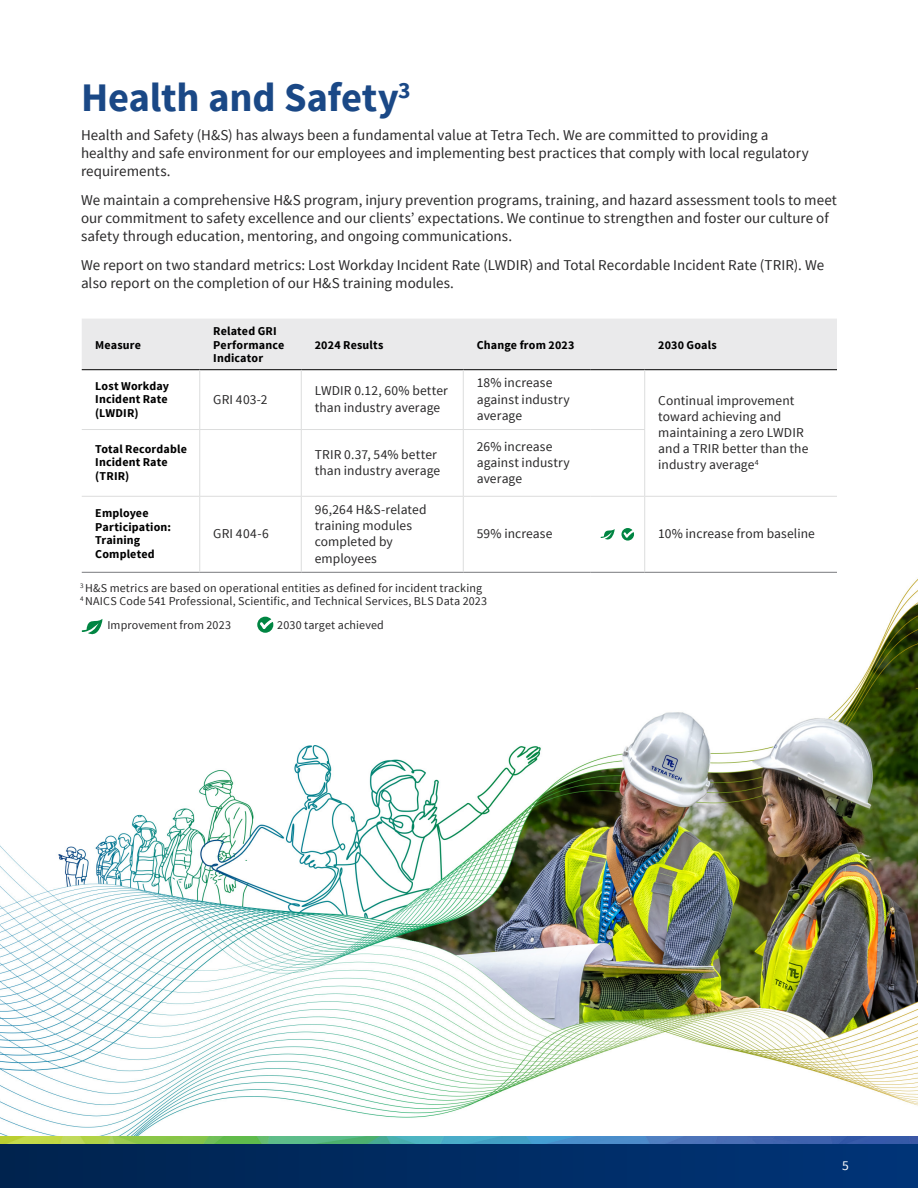
<style>
.page{position:relative;width:918px;height:1188px;background:#fff}
.page>*{position:absolute;margin:0;border:0;box-sizing:border-box;transform-origin:0 0}
.Main_Title{font:700 40.5px "Source Sans Pro";letter-spacing:-.005em;color:#1a4886}
.body2{font:15px/18px "Source Sans Pro";color:#292829}
.table_body{font:13.5px/16.2px "Source Sans Pro";letter-spacing:.005em;color:#292829}
.t1{font:13.5px "Source Sans Pro";color:#fff}
.table_titles{font:700 12px/13.5px "Source Sans Pro";letter-spacing:.015em;color:#000}
.footnote{font:12px "Source Sans Pro";letter-spacing:.01em;color:#292829}
.body{font:12px "Source Sans Pro";letter-spacing:.01em;color:#292829}
</style>
<div class="page">
<img style="left:0;top:579px;width:918px;height:566px">
<div style="left:0;top:1145px;width:918px;height:43px;background:linear-gradient(to right,#00234e,#003478)"></div>
<div style="left:82px;top:319px;width:755px;height:50px;background:#eaeaeb"></div>
<hr style="left:82px;top:369px;width:118px;height:1px;background:#000">
<hr style="left:200px;top:369px;width:101px;height:1px;background:#000">
<hr style="left:301px;top:369px;width:162px;height:1px;background:#000">
<hr style="left:463px;top:369px;width:128px;height:1px;background:#000">
<hr style="left:591px;top:369px;width:54px;height:1px;background:#000">
<hr style="left:645px;top:369px;width:192px;height:1px;background:#000">
<hr style="left:82px;top:572px;width:118px;height:1px;background:#797a7d">
<hr style="left:200px;top:572px;width:101px;height:1px;background:#797a7d">
<hr style="left:301px;top:572px;width:162px;height:1px;background:#797a7d">
<hr style="left:463px;top:572px;width:128px;height:1px;background:#797a7d">
<hr style="left:591px;top:572px;width:54px;height:1px;background:#797a7d">
<hr style="left:645px;top:572px;width:192px;height:1px;background:#797a7d">
<hr style="left:199px;top:370px;width:1px;height:59px;background:#dcdddd">
<hr style="left:301px;top:370px;width:1px;height:59px;background:#dcdddd">
<hr style="left:463px;top:370px;width:1px;height:59px;background:#dcdddd">
<hr style="left:644px;top:370px;width:1px;height:59px;background:#dcdddd">
<hr style="left:82px;top:429px;width:118px;height:1px;background:#dcdddd">
<hr style="left:199px;top:430px;width:1px;height:66px;background:#dcdddd">
<hr style="left:200px;top:429px;width:101px;height:1px;background:#dcdddd">
<hr style="left:301px;top:430px;width:1px;height:66px;background:#dcdddd">
<hr style="left:301px;top:429px;width:162px;height:1px;background:#dcdddd">
<hr style="left:463px;top:429px;width:128px;height:1px;background:#dcdddd">
<hr style="left:591px;top:429px;width:54px;height:1px;background:#dcdddd">
<hr style="left:463px;top:430px;width:1px;height:66px;background:#dcdddd">
<hr style="left:644px;top:430px;width:1px;height:66px;background:#dcdddd">
<hr style="left:82px;top:496px;width:118px;height:1px;background:#dcdddd">
<hr style="left:199px;top:497px;width:1px;height:75px;background:#dcdddd">
<hr style="left:200px;top:496px;width:101px;height:1px;background:#dcdddd">
<hr style="left:301px;top:497px;width:1px;height:75px;background:#dcdddd">
<hr style="left:301px;top:496px;width:162px;height:1px;background:#dcdddd">
<hr style="left:463px;top:496px;width:128px;height:1px;background:#dcdddd">
<hr style="left:591px;top:496px;width:54px;height:1px;background:#dcdddd">
<hr style="left:463px;top:497px;width:1px;height:75px;background:#dcdddd">
<hr style="left:644px;top:497px;width:1px;height:75px;background:#dcdddd">
<hr style="left:645px;top:496px;width:192px;height:1px;background:#dcdddd">
<svg style="left:600px;top:528px;width:34px;height:13px"></svg>
<svg style="left:82px;top:618px;width:21px;height:17px"></svg>
<svg style="left:257px;top:617px;width:16px;height:16px"></svg>
<p class="Main_Title" style="left:81px;top:72px;width:331px">Health and Safety<sup>3</sup></p>
<p class="body2" style="left:81px;top:126px;width:729px">Health and Safety (H&amp;S) has always been a fundamental value at Tetra Tech. We are committed to providing a healthy and safe environment for our employees and implementing best practices that comply with local regulatory requirements.</p>
<p class="body2" style="left:81px;top:191px;width:758px">We maintain a comprehensive H&amp;S program, injury prevention programs, training, and hazard assessment tools to meet our commitment to safety excellence and our clients’ expectations. We continue to strengthen and foster our culture of safety through education, mentoring, and ongoing communications.</p>
<p class="body2" style="left:81px;top:256px;width:745px">We report on two standard metrics: Lost Workday Incident Rate (LWDIR) and Total Recordable Incident Rate (TRIR). We also report on the completion of our H&amp;S training modules.</p>
<p class="table_titles" style="left:95px;top:338px;width:47px">Measure</p>
<p class="table_titles" style="left:213px;top:325px;width:72px">Related GRI<br>Performance<br>Indicator</p>
<p class="table_titles" style="left:315px;top:338px;width:70px">2024 Results</p>
<p class="table_titles" style="left:477px;top:338px;width:99px">Change from 2023</p>
<p class="table_titles" style="left:658px;top:338px;width:60px">2030 Goals</p>
<p class="table_body" style="left:213px;top:391px;width:56px">GRI 403-2</p>
<p class="table_body" style="left:315px;top:383px;width:135px">LWDIR 0.12, 60% better than industry average</p>
<p class="table_body" style="left:477px;top:375px;width:95px">18% increase against industry average</p>
<p class="table_titles" style="left:95px;top:379px;width:75px;text-align:justify">Lost Workday Incident Rate (LWDIR)</p>
<p class="table_body" style="left:658px;top:392px;width:152px">Continual improvement toward achieving and maintaining a zero LWDIR and a TRIR better than the industry average<sup>4</sup></p>
<p class="table_titles" style="left:95px;top:443px;width:93px">Total Recordable<br>Incident Rate (TRIR)</p>
<p class="table_body" style="left:315px;top:446px;width:127px">TRIR 0.37, 54% better than industry average</p>
<p class="table_body" style="left:477px;top:438px;width:95px">26% increase against industry average</p>
<p class="table_titles" style="left:95px;top:507px;width:77px">Employee<br>Participation:<br>Training<br>Completed</p>
<p class="table_body" style="left:315px;top:502px;width:113px">96,264 H&amp;S-related training modules completed by employees</p>
<p class="table_body" style="left:477px;top:526px;width:77px">59% increase</p>
<p class="table_body" style="left:658px;top:526px;width:158px">10% increase from baseline</p>
<p class="table_body" style="left:213px;top:526px;width:57px">GRI 404-6</p>
<p class="footnote" style="left:80px;top:580px;width:403px"><sup>3</sup> H&amp;S metrics are based on operational entities as defined for incident tracking</p>
<p class="footnote" style="left:80px;top:594px;width:409px"><sup>4</sup> NAICS Code 541 Professional, Scientific, and Technical Services, BLS Data 2023</p>
<p class="body" style="left:107px;top:617px;width:125px">Improvement from 2023</p>
<p class="body" style="left:277px;top:617px;width:108px">2030 target achieved</p>
<p class="t1" style="left:842px;top:1157px;width:8px">5</p>
</div>
